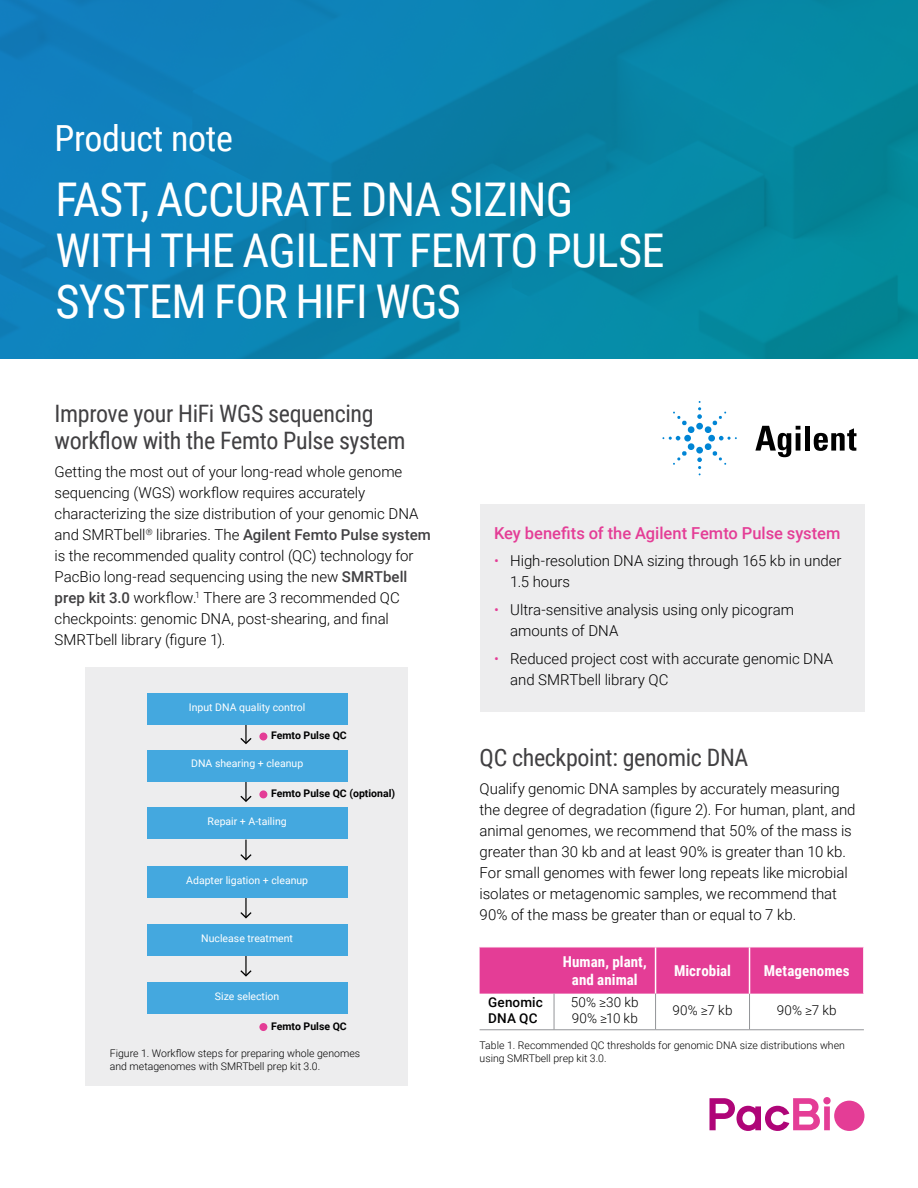
<style>
.page{position:relative;width:918px;height:1188px;background:#fff}
.page>*{position:absolute;margin:0;border:0;box-sizing:border-box;transform-origin:0 0}
.t1{font:46.5px/51px "Roboto Condensed";letter-spacing:-.015em;color:#fff}
.t2{font:36px "Roboto Condensed";letter-spacing:-.01em;color:#fff}
.t3{font:24px/27px "Roboto Condensed";letter-spacing:-.015em;color:#414042}
.t4{font:500 16.5px "Roboto";color:#e43d96}
.t5{font:300 15px/21px "Roboto";letter-spacing:-.005em;color:#000}
.t6{font:700 15px/18px "Roboto Condensed";letter-spacing:.005em;color:#fff;text-align:center}
.t7{font:300 13.5px/15.8px "Roboto";letter-spacing:.01em;color:#000}
.t8{font:500 13.5px/15.8px "Roboto";letter-spacing:.01em;color:#000}
.t9{font:300 10.5px/12.8px "Roboto";color:#000}
.t10{font:10.5px "Roboto";color:#fff}
.t11{font:700 10.5px "Roboto";color:#000}
.s1{font-weight:500;color:#414042}
.s2{color:#e43d96}
</style>
<div class="page">
<img style="left:0;top:0;width:918px;height:359px">
<svg style="left:710px;top:1097px;width:121px;height:34px"></svg>
<div style="left:834px;top:1101px;width:30px;height:30px;background:#e43d96;border-radius:50%"></div>
<div style="left:86px;top:667px;width:322px;height:418px;background:#ededee"></div>
<hr style="left:245px;top:723px;width:2px;height:20px;background:#000">
<svg style="left:240px;top:738px;width:12px;height:6px"></svg>
<div style="left:147px;top:807px;width:200px;height:32px;background:#44a8df"></div>
<svg style="left:240px;top:840px;width:12px;height:21px"></svg>
<hr style="left:245px;top:781px;width:2px;height:20px;background:#000">
<svg style="left:240px;top:796px;width:12px;height:6px"></svg>
<svg style="left:240px;top:898px;width:12px;height:21px"></svg>
<div style="left:147px;top:866px;width:200px;height:32px;background:#44a8df"></div>
<svg style="left:240px;top:956px;width:12px;height:21px"></svg>
<div style="left:147px;top:924px;width:200px;height:32px;background:#44a8df"></div>
<div style="left:147px;top:693px;width:200px;height:32px;background:#44a8df"></div>
<div style="left:147px;top:982px;width:200px;height:32px;background:#44a8df"></div>
<div style="left:147px;top:750px;width:200px;height:32px;background:#44a8df"></div>
<div style="left:259px;top:733px;width:8px;height:8px;background:#e43d96;border-radius:50%"></div>
<div style="left:259px;top:790px;width:8px;height:8px;background:#e43d96;border-radius:50%"></div>
<div style="left:259px;top:1023px;width:8px;height:8px;background:#e43d96;border-radius:50%"></div>
<svg style="left:755px;top:426px;width:45px;height:31px"></svg>
<div style="left:805px;top:426px;width:5px;height:25px;background:#000"></div>
<svg style="left:814px;top:428px;width:42px;height:23px"></svg>
<svg style="left:662px;top:401px;width:75px;height:74px"></svg>
<div style="left:480px;top:504px;width:385px;height:208px;background:#ededee"></div>
<div style="left:480px;top:948px;width:383px;height:46px;background:#e43d96"></div>
<hr style="left:554px;top:994px;width:1px;height:36px;background:#939598">
<hr style="left:554px;top:1030px;width:102px;height:1px;background:#939598">
<hr style="left:749px;top:994px;width:1px;height:36px;background:#939598">
<hr style="left:656px;top:1030px;width:94px;height:1px;background:#939598">
<hr style="left:750px;top:1030px;width:114px;height:1px;background:#939598">
<hr style="left:480px;top:1030px;width:74px;height:1px;background:#939598">
<hr style="left:655px;top:947px;width:1px;height:47px;background:#fff">
<hr style="left:749px;top:947px;width:1px;height:47px;background:#fff">
<hr style="left:655px;top:994px;width:1px;height:36px;background:#939598">
<h2 class="t2" style="left:55px;top:113px;width:180px">Product note</h2>
<h1 class="t1" style="left:55px;top:172px;width:611px">FAST, ACCURATE DNA SIZING<br>WITH THE AGILENT FEMTO PULSE<br>SYSTEM FOR HIFI WGS</h1>
<h3 class="t3" style="left:55px;top:399px;width:352px">Improve your HiFi WGS sequencing workflow with the Femto Pulse system</h3>
<p class="t5" style="left:55px;top:461px;width:378px">Getting the most out of your long-read whole genome sequencing (WGS) workflow requires accurately characterizing the size distribution of your genomic DNA and SMRTbell<sup>®</sup> libraries. The <span class="s1">Agilent Femto Pulse system </span>is the recommended quality control (QC) technology for PacBio long-read sequencing using the new <span class="s1">SMRTbell prep kit 3.0</span> workflow.<sup>1</sup> There are 3 recommended QC checkpoints: genomic DNA, post-shearing, and final SMRTbell library (figure 1).</p>
<p class="t10" style="left:189px;top:699px;width:118px">Input DNA quality control</p>
<p class="t11" style="left:271px;top:728px;width:77px">Femto Pulse QC</p>
<p class="t10" style="left:191px;top:756px;width:114px">DNA shearing + cleanup</p>
<p class="t11" style="left:271px;top:786px;width:125px">Femto Pulse QC (optional)</p>
<p class="t10" style="left:208px;top:814px;width:81px">Repair + A-tailing</p>
<p class="t10" style="left:186px;top:873px;width:123px">Adapter ligation + cleanup</p>
<p class="t10" style="left:201px;top:930px;width:93px">Nuclease treatment</p>
<p class="t10" style="left:215px;top:989px;width:66px">Size selection</p>
<p class="t11" style="left:271px;top:1019px;width:77px">Femto Pulse QC</p>
<p class="t9" style="left:110px;top:1046px;width:252px">Figure 1. Workflow steps for preparing whole genomes and metagenomes with SMRTbell prep kit 3.0.</p>
<p class="t4" style="left:494px;top:521px;width:348px">Key benefits of the Agilent Femto Pulse system</p>
<p class="t5" style="left:510px;top:550px;width:333px;text-indent:-16px"><span class="s2">•</span> High-resolution DNA sizing through 165 kb in under<br>1.5 hours</p>
<p class="t5" style="left:510px;top:599px;width:285px;text-indent:-16px"><span class="s2">•</span> Ultra-sensitive analysis using only picogram amounts of DNA</p>
<p class="t5" style="left:510px;top:647px;width:325px;text-indent:-16px"><span class="s2">•</span> Reduced project cost with accurate genomic DNA and SMRTbell library QC</p>
<h3 class="t3" style="left:480px;top:743px;width:270px">QC checkpoint: genomic DNA</h3>
<p class="t5" style="left:480px;top:777px;width:377px">Qualify genomic DNA samples by accurately measuring the degree of degradation (figure 2). For human, plant, and animal genomes, we recommend that 50% of the mass is greater than 30 kb and at least 90% is greater than 10 kb.<br>For small genomes with fewer long repeats like microbial isolates or metagenomic samples, we recommend that 90% of the mass be greater than or equal to 7 kb.</p>
<p class="t6" style="left:563px;top:952px;width:86px">Human, plant, and animal</p>
<p class="t6" style="left:674px;top:961px;width:59px">Microbial</p>
<p class="t6" style="left:764px;top:961px;width:87px">Metagenomes</p>
<p class="t8" style="left:488px;top:994px;width:56px">Genomic<br>DNA QC</p>
<p class="t7" style="left:571px;top:994px;width:70px">50% ≥30 kb<br>90% ≥10 kb</p>
<p class="t7" style="left:673px;top:1002px;width:62px">90% ≥7 kb</p>
<p class="t7" style="left:777px;top:1002px;width:62px">90% ≥7 kb</p>
<p class="t9" style="left:480px;top:1039px;width:367px">Table 1. Recommended QC thresholds for genomic DNA size distributions when using SMRTbell prep kit 3.0.</p>
</div>
